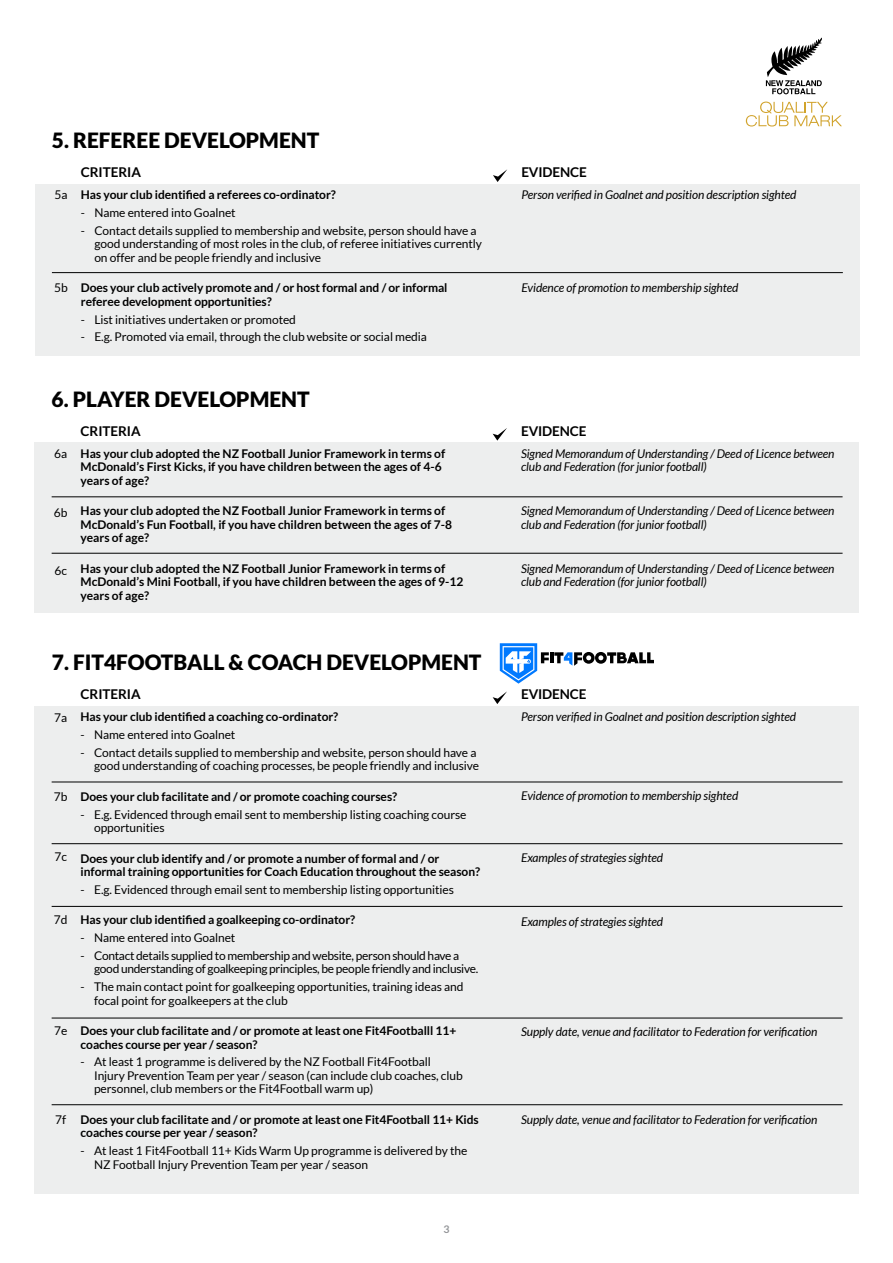
<style>
.page{position:relative;width:893px;height:1263px;background:#fff}
.page>*{position:absolute;margin:0;border:0;box-sizing:border-box;transform-origin:0 0}
.t1{font:900 21px "Lato";color:#000}
.t2{font:700 13.5px "Lato";letter-spacing:-.005em;color:#000}
.t3{font:12px/13.5px "Lato";letter-spacing:-.005em;color:#000}
.t4{font:700 12px/13.5px "Lato";letter-spacing:-.005em;color:#000}
.t5{font:italic 12px/13.5px "Lato";letter-spacing:-.01em;color:#000}
.t6{font:12px/13.5px "Lato";letter-spacing:-.025em;color:#000}
.t7{font:700 10.5px "Lato";color:#939598}
</style>
<div class="page">
<svg style="left:766px;top:38px;width:56px;height:56px"></svg>
<svg style="left:746px;top:102px;width:96px;height:24px"></svg>
<div style="left:35px;top:442px;width:824px;height:171px;background:#edeeee"></div>
<svg style="left:493px;top:428px;width:14px;height:13px"></svg>
<hr style="left:52px;top:497px;width:791px;height:1px;background:#000">
<hr style="left:52px;top:553px;width:791px;height:1px;background:#000">
<div style="left:35px;top:706px;width:824px;height:487px;background:#edeeee"></div>
<svg style="left:493px;top:691px;width:14px;height:13px"></svg>
<hr style="left:52px;top:782px;width:791px;height:1px;background:#000">
<hr style="left:52px;top:906px;width:791px;height:1px;background:#000">
<hr style="left:52px;top:843px;width:791px;height:1px;background:#000">
<hr style="left:52px;top:1018px;width:791px;height:1px;background:#000">
<hr style="left:52px;top:1104px;width:791px;height:1px;background:#000">
<div style="left:35px;top:184px;width:824px;height:171px;background:#edeeee"></div>
<svg style="left:493px;top:169px;width:14px;height:13px"></svg>
<hr style="left:52px;top:272px;width:791px;height:1px;background:#000">
<svg style="left:500px;top:643px;width:154px;height:41px"></svg>
<h1 class="t1" style="left:52px;top:128px;width:269px">5. REFEREE DEVELOPMENT</h1>
<p class="t3" style="left:54px;top:188px;width:15px">5a</p>
<p class="t3" style="left:54px;top:281px;width:15px">5b</p>
<p class="t2" style="left:81px;top:165px;width:62px">CRITERIA</p>
<p class="t4" style="left:81px;top:188px;width:256px">Has your club identified a referees co-ordinator?</p>
<p class="t3" style="left:81px;top:206px;width:156px">- Name entered into Goalnet</p>
<p class="t3" style="left:94px;top:224px;width:389px;text-indent:-14px">- Contact details supplied to membership and website, person should have a good understanding of most roles in the club, of referee initiatives currently on offer and be people friendly and inclusive</p>
<p class="t4" style="left:81px;top:281px;width:368px">Does your club actively promote and / or host formal and / or informal referee development opportunities?</p>
<p class="t3" style="left:81px;top:312px;width:217px">- List initiatives undertaken or promoted</p>
<p class="t3" style="left:81px;top:330px;width:348px">- E.g. Promoted via email, through the club website or social media</p>
<h1 class="t1" style="left:52px;top:387px;width:260px">6. PLAYER DEVELOPMENT</h1>
<p class="t3" style="left:54px;top:447px;width:15px">6a</p>
<p class="t3" style="left:54px;top:505px;width:15px">6b</p>
<p class="t3" style="left:54px;top:564px;width:14px">6c</p>
<p class="t2" style="left:81px;top:423px;width:62px">CRITERIA</p>
<p class="t4" style="left:81px;top:447px;width:366px">Has your club adopted the NZ Football Junior Framework in terms of<br>McDonald’s First Kicks, if you have children between the ages of 4-6 years of age?</p>
<p class="t4" style="left:81px;top:504px;width:373px">Has your club adopted the NZ Football Junior Framework in terms of<br>McDonald’s Fun Football, if you have children between the ages of 7-8 years of age?</p>
<p class="t4" style="left:81px;top:562px;width:384px">Has your club adopted the NZ Football Junior Framework in terms of<br>McDonald’s Mini Football, if you have children between the ages of 9-12 years of age?</p>
<h1 class="t1" style="left:52px;top:650px;width:431px">7. FIT4FOOTBALL &amp; COACH DEVELOPMENT</h1>
<p class="t3" style="left:54px;top:710px;width:15px">7a</p>
<p class="t3" style="left:54px;top:790px;width:15px">7b</p>
<p class="t3" style="left:54px;top:850px;width:14px">7c</p>
<p class="t3" style="left:54px;top:913px;width:15px">7d</p>
<p class="t3" style="left:54px;top:1024px;width:15px">7e</p>
<p class="t3" style="left:55px;top:1112px;width:13px">7f</p>
<p class="t2" style="left:81px;top:687px;width:62px">CRITERIA</p>
<p class="t4" style="left:81px;top:710px;width:259px">Has your club identified a coaching co-ordinator?</p>
<p class="t3" style="left:81px;top:728px;width:156px">- Name entered into Goalnet</p>
<p class="t3" style="left:81px;top:746px;width:400px;text-align:right">- Contact details supplied to membership and website, person should have a good understanding of coaching processes, be people friendly and inclusive</p>
<p class="t4" style="left:81px;top:789px;width:318px">Does your club facilitate and / or promote coaching courses?</p>
<p class="t3" style="left:94px;top:807px;width:374px;text-indent:-14px">- E.g. Evidenced through email sent to membership listing coaching course opportunities</p>
<p class="t4" style="left:81px;top:851px;width:401px">Does your club identify and / or promote a number of formal and / or informal training opportunities for Coach Education throughout the season?</p>
<p class="t3" style="left:81px;top:883px;width:375px">- E.g. Evidenced through email sent to membership listing opportunities</p>
<p class="t4" style="left:81px;top:913px;width:276px">Has your club identified a goalkeeping co-ordinator?</p>
<p class="t3" style="left:81px;top:931px;width:156px">- Name entered into Goalnet</p>
<p class="t6" style="left:94px;top:949px;width:386px;text-indent:-14px">- Contact details supplied to membership and website, person should have a good understanding of goalkeeping principles, be people friendly and inclusive.</p>
<p class="t3" style="left:94px;top:980px;width:371px;text-indent:-14px">- The main contact point for goalkeeping opportunities, training ideas and focal point for goalkeepers at the club</p>
<p class="t4" style="left:81px;top:1024px;width:377px">Does your club facilitate and / or promote at least one Fit4Footballl 11+ coaches course per year / season?</p>
<p class="t3" style="left:94px;top:1055px;width:370px;text-indent:-14px">- At least 1 programme is delivered by the NZ Football Fit4Football<br>Injury Prevention Team per year / season (can include club coaches, club personnel, club members or the Fit4Football warm up)</p>
<p class="t4" style="left:81px;top:1112px;width:400px">Does your club facilitate and / or promote at least one Fit4Football 11+ Kids coaches course per year / season?</p>
<p class="t3" style="left:94px;top:1144px;width:375px;text-indent:-14px">- At least 1 Fit4Football 11+ Kids Warm Up programme is delivered by the<br>NZ Football Injury Prevention Team per year / season</p>
<p class="t7" style="left:443px;top:1223px;width:8px">3</p>
<p class="t2" style="left:521px;top:165px;width:67px">EVIDENCE</p>
<p class="t5" style="left:521px;top:189px;width:277px">Person verified in Goalnet and position description sighted</p>
<p class="t5" style="left:521px;top:281px;width:219px">Evidence of promotion to membership sighted</p>
<p class="t2" style="left:521px;top:423px;width:67px">EVIDENCE</p>
<p class="t5" style="left:521px;top:447px;width:315px">Signed Memorandum of Understanding / Deed of Licence between club and Federation (for junior football)</p>
<p class="t5" style="left:521px;top:505px;width:315px">Signed Memorandum of Understanding / Deed of Licence between club and Federation (for junior football)</p>
<p class="t5" style="left:521px;top:562px;width:315px">Signed Memorandum of Understanding / Deed of Licence between club and Federation (for junior football)</p>
<p class="t2" style="left:521px;top:687px;width:67px">EVIDENCE</p>
<p class="t5" style="left:521px;top:711px;width:277px">Person verified in Goalnet and position description sighted</p>
<p class="t5" style="left:521px;top:790px;width:219px">Evidence of promotion to membership sighted</p>
<p class="t5" style="left:521px;top:851px;width:144px">Examples of strategies sighted</p>
<p class="t5" style="left:521px;top:916px;width:144px">Examples of strategies sighted</p>
<p class="t5" style="left:521px;top:1026px;width:298px">Supply date, venue and facilitator to Federation for verification</p>
<p class="t5" style="left:521px;top:1113px;width:298px">Supply date, venue and facilitator to Federation for verification</p>
</div>
